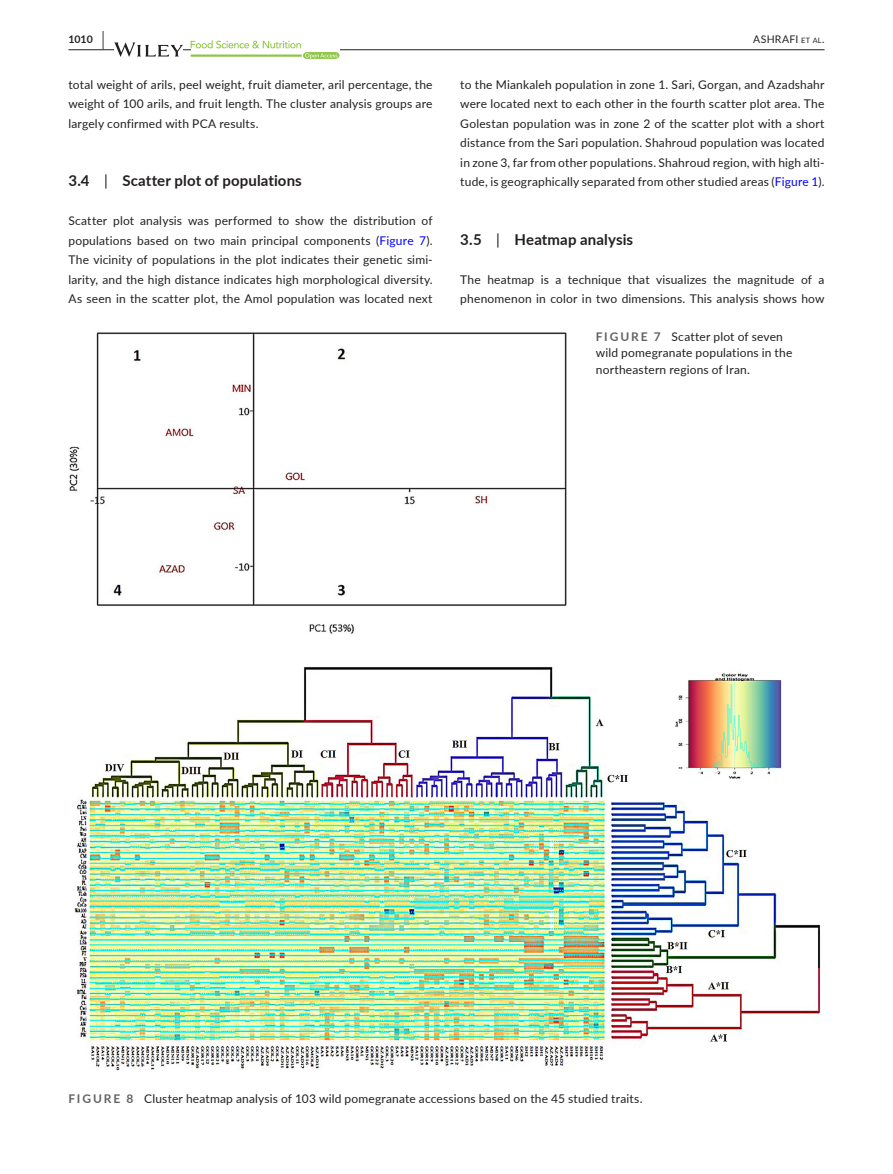
<style>
.page{position:relative;width:893px;height:1174px;background:#fff}
.page>*{position:absolute;margin:0;border:0;box-sizing:border-box;transform-origin:0 0}
.t1{font:700 15px "Lato";letter-spacing:.01em;color:#231f20}
.t2{font:12px/19.5px "Lato";letter-spacing:.015em;color:#231f20;text-align:justify}
.t3{font:10.5px "Lato";letter-spacing:.02em;color:#231f20}
.t4{font:700 10.5px "Lato";color:#231f20}
.s1{font-size:19.5px}
.s2{font-size:7.35px}
.s3{color:#00f}
.s4{font-weight:400}
.s5{font-weight:700;color:#636366}
</style>
<div class="page">
<hr style="left:68px;top:49px;width:756px;height:1px;background:#231f20">
<svg style="left:114px;top:42px;width:69px;height:15px"></svg>
<svg style="left:191px;top:40px;width:148px;height:19px"></svg>
<img style="left:69px;top:332px;width:497px;height:302px">
<img style="left:74px;top:666px;width:747px;height:404px">
<p class="t4" style="left:68px;top:31px;width:37px">1010 <span class="s1">|</span></p>
<p class="t3" style="left:753px;top:31px;width:73px">ASHRAFI <span class="s2">et al</span>.</p>
<p class="t2" style="left:68px;top:74px;width:366px">total weight of arils, peel weight, fruit diameter, aril percentage, the weight of 100 arils, and fruit length. The cluster analysis groups are largely confirmed with PCA results.</p>
<p class="t2" style="left:460px;top:74px;width:366px">to the Miankaleh population in zone 1. Sari, Gorgan, and Azadshahr were located next to each other in the fourth scatter plot area. The Golestan population was in zone 2 of the scatter plot with a short distance from the Sari population. Shahroud population was located in zone 3, far from other populations. Shahroud region, with high alti&shy;tude, is geographically separated from other studied areas (<span class="s3">Figure 1</span>).</p>
<p class="t1" style="left:68px;top:170px;width:235px">3.4 <span class="s4">|</span> Scatter plot of populations</p>
<p class="t2" style="left:68px;top:210px;width:366px">Scatter plot analysis was performed to show the distribution of populations based on two main principal components (<span class="s3">Figure 7</span>).<br>The vicinity of populations in the plot indicates their genetic simi&shy;larity, and the high distance indicates high morphological diversity.<br>As seen in the scatter plot, the Amol population was located next</p>
<p class="t1" style="left:460px;top:228px;width:174px">3.5 <span class="s4">|</span> Heatmap analysis</p>
<p class="t2" style="left:460px;top:269px;width:366px">The heatmap is a technique that visualizes the magnitude of a phenomenon in color in two dimensions. This analysis shows how</p>
<p class="t2" style="left:596px;top:328px;width:198px;line-height:16.5px;text-align:left"><span class="s5">FIGURE 7</span> Scatter plot of seven wild pomegranate populations in the northeastern regions of Iran.</p>
<p class="t2" style="left:68px;top:1088px;width:576px"><span class="s5">FIGURE 8</span> Cluster heatmap analysis of 103 wild pomegranate accessions based on the 45 studied traits.</p>
</div>
